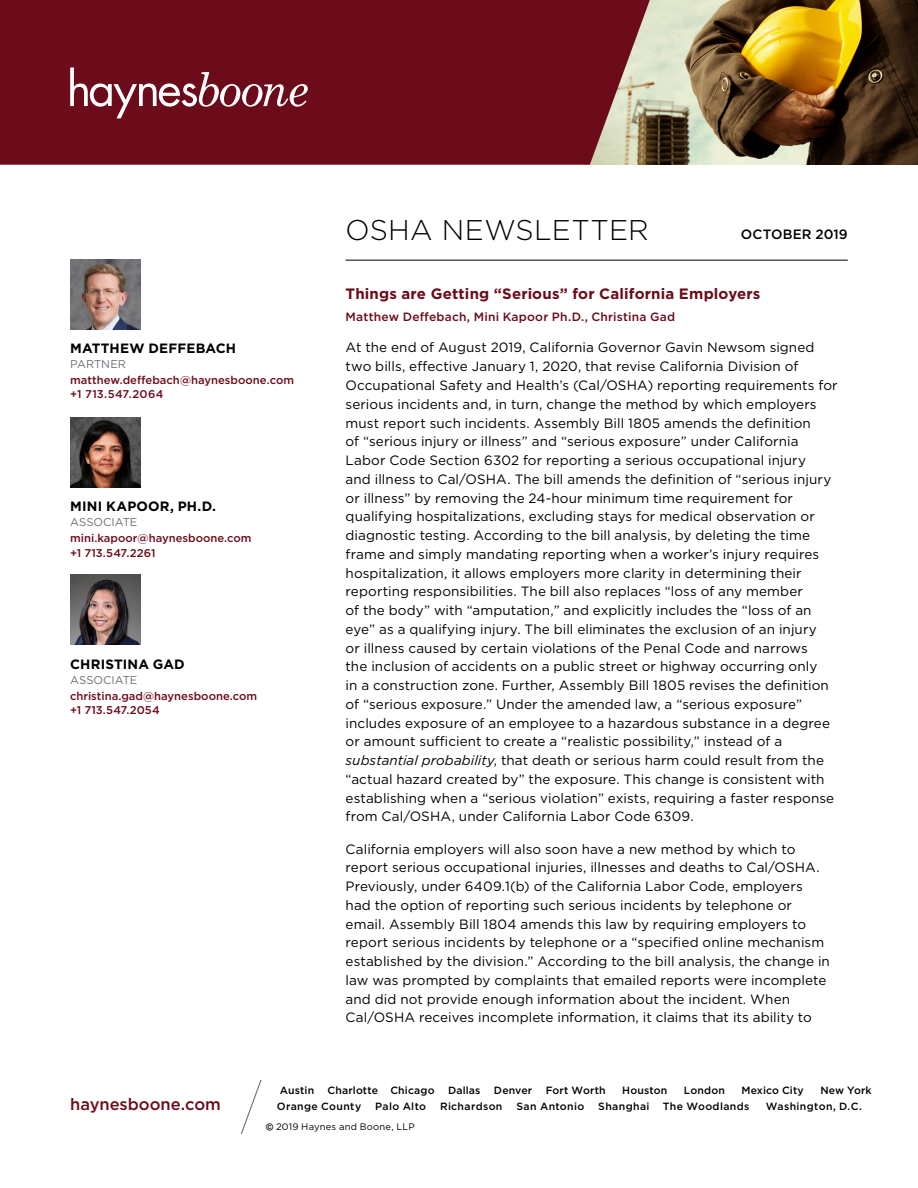
<style>
.page{position:relative;width:918px;height:1188px;background:#fff}
.page>*{position:absolute;margin:0;border:0;box-sizing:border-box;transform-origin:0 0}
.t1{font:300 28.5px "Gotham";letter-spacing:.01em;color:#000}
.t2{font:500 16.5px "Gotham";color:#6c0b1a}
.t3{font:700 15px "Gotham";letter-spacing:.01em;color:#6c0b1a}
.t4{font:13.5px/18.8px "Gotham";letter-spacing:.005em;color:#000}
.t5{font:700 13.5px "Gotham";letter-spacing:.01em;color:#000}
.t6{font:500 13.5px "Gotham";letter-spacing:.01em;color:#000}
.t7{font:500 12px "Gotham";letter-spacing:.02em;color:#6c0b1a}
.t8{font:500 11.25px/14.2px "Gotham";color:#6c0b1a}
.t9{font:11.25px "Gotham";color:#6b7075}
.t10{font:500 10.5px "Gotham";letter-spacing:.02em;color:#000}
.t11{font:9.45px "Gotham";letter-spacing:.02em;color:#000}
.s1{font-style:italic}
.s2{font-family:"Gill Sans";font-weight:700}
</style>
<div class="page">
<img style="left:655px;top:0;width:263px;height:165px">
<div style="left:0;top:0;width:655px;height:165px;background:#6c0b1a"></div>
<svg style="left:70px;top:67px;width:238px;height:51px"></svg>
<svg style="left:240px;top:1080px;width:22px;height:54px"></svg>
<hr style="left:346px;top:260px;width:502px;height:1px;background:#000">
<img style="left:70px;top:260px;width:70px;height:70px">
<img style="left:70px;top:575px;width:70px;height:70px">
<img style="left:70px;top:417px;width:70px;height:70px">
<p class="t5" style="left:70px;top:340px;width:168px">MATTHEW DEFFEBACH</p>
<p class="t9" style="left:70px;top:357px;width:57px">PARTNER</p>
<p class="t8" style="left:70px;top:373px;width:225px">matthew.deffebach@haynesboone.com +1 713.547.2064</p>
<p class="t5" style="left:70px;top:497px;width:147px">MINI KAPOOR, PH.D.</p>
<p class="t9" style="left:70px;top:515px;width:69px">ASSOCIATE</p>
<p class="t8" style="left:70px;top:531px;width:183px">mini.kapoor@haynesboone.com +1 713.547.2261</p>
<p class="t5" style="left:70px;top:655px;width:116px">CHRISTINA GAD</p>
<p class="t9" style="left:70px;top:672px;width:69px">ASSOCIATE</p>
<p class="t8" style="left:70px;top:689px;width:189px">christina.gad@haynesboone.com +1 713.547.2054</p>
<h1 class="t1" style="left:346px;top:211px;width:305px">OSHA NEWSLETTER</h1>
<p class="t6" style="left:741px;top:225px;width:108px">OCTOBER 2019</p>
<p class="t3" style="left:346px;top:284px;width:416px">Things are Getting “Serious” for California Employers</p>
<p class="t7" style="left:346px;top:309px;width:331px">Matthew Deffebach, Mini Kapoor Ph.D., Christina Gad</p>
<p class="t4" style="left:346px;top:338px;width:494px">At the end of August 2019, California Governor Gavin Newsom signed two bills, effective January 1, 2020, that revise California Division of Occupational Safety and Health’s (Cal/OSHA) reporting requirements for serious incidents and, in turn, change the method by which employers must report such incidents. Assembly Bill 1805 amends the definition<br>of “serious injury or illness” and “serious exposure” under California Labor Code Section 6302 for reporting a serious occupational injury<br>and illness to Cal/OSHA. The bill amends the definition of “serious injury or illness” by removing the 24-hour minimum time requirement for qualifying hospitalizations, excluding stays for medical observation or diagnostic testing. According to the bill analysis, by deleting the time frame and simply mandating reporting when a worker’s injury requires hospitalization, it allows employers more clarity in determining their reporting responsibilities. The bill also replaces “loss of any member<br>of the body” with “amputation,” and explicitly includes the “loss of an eye” as a qualifying injury. The bill eliminates the exclusion of an injury<br>or illness caused by certain violations of the Penal Code and narrows<br>the inclusion of accidents on a public street or highway occurring only<br>in a construction zone. Further, Assembly Bill 1805 revises the definition of “serious exposure.” Under the amended law, a “serious exposure” includes exposure of an employee to a hazardous substance in a degree or amount sufficient to create a “realistic possibility,” instead of a <span class="s1">substantial probability</span>, that death or serious harm could result from the “actual hazard created by” the exposure. This change is consistent with establishing when a “serious violation” exists, requiring a faster response from Cal/OSHA, under California Labor Code 6309.</p>
<p class="t4" style="left:346px;top:839px;width:486px">California employers will also soon have a new method by which to report serious occupational injuries, illnesses and deaths to Cal/OSHA.<br>Previously, under 6409.1(b) of the California Labor Code, employers had the option of reporting such serious incidents by telephone or email. Assembly Bill 1804 amends this law by requiring employers to report serious incidents by telephone or a “specified online mechanism established by the division.” According to the bill analysis, the change in law was prompted by complaints that emailed reports were incomplete and did not provide enough information about the incident. When Cal/OSHA receives incomplete information, it claims that its ability to</p>
<p class="t2" style="left:70px;top:1094px;width:152px">haynesboone.com</p>
<p class="t10" style="left:280px;top:1083px;width:36px">Austin</p>
<p class="t10" style="left:328px;top:1083px;width:109px">Charlotte Chicago</p>
<p class="t10" style="left:448px;top:1083px;width:34px">Dallas</p>
<p class="t10" style="left:494px;top:1083px;width:40px">Denver</p>
<p class="t10" style="left:546px;top:1083px;width:61px">Fort Worth</p>
<p class="t10" style="left:622px;top:1083px;width:47px">Houston</p>
<p class="t10" style="left:684px;top:1083px;width:43px">London</p>
<p class="t10" style="left:741px;top:1083px;width:64px">Mexico City</p>
<p class="t10" style="left:820px;top:1083px;width:53px">New York</p>
<p class="t10" style="left:277px;top:1099px;width:86px">Orange County</p>
<p class="t10" style="left:375px;top:1099px;width:52px">Palo Alto</p>
<p class="t10" style="left:440px;top:1099px;width:64px">Richardson</p>
<p class="t10" style="left:516px;top:1099px;width:69px">San Antonio</p>
<p class="t10" style="left:598px;top:1099px;width:53px">Shanghai</p>
<p class="t10" style="left:663px;top:1099px;width:88px">The Woodlands</p>
<p class="t10" style="left:766px;top:1099px;width:97px">Washington, D.C.</p>
<p class="t11" style="left:266px;top:1121px;width:150px"><span class="s2">©</span> 2019 Haynes and Boone, LLP</p>
</div>
